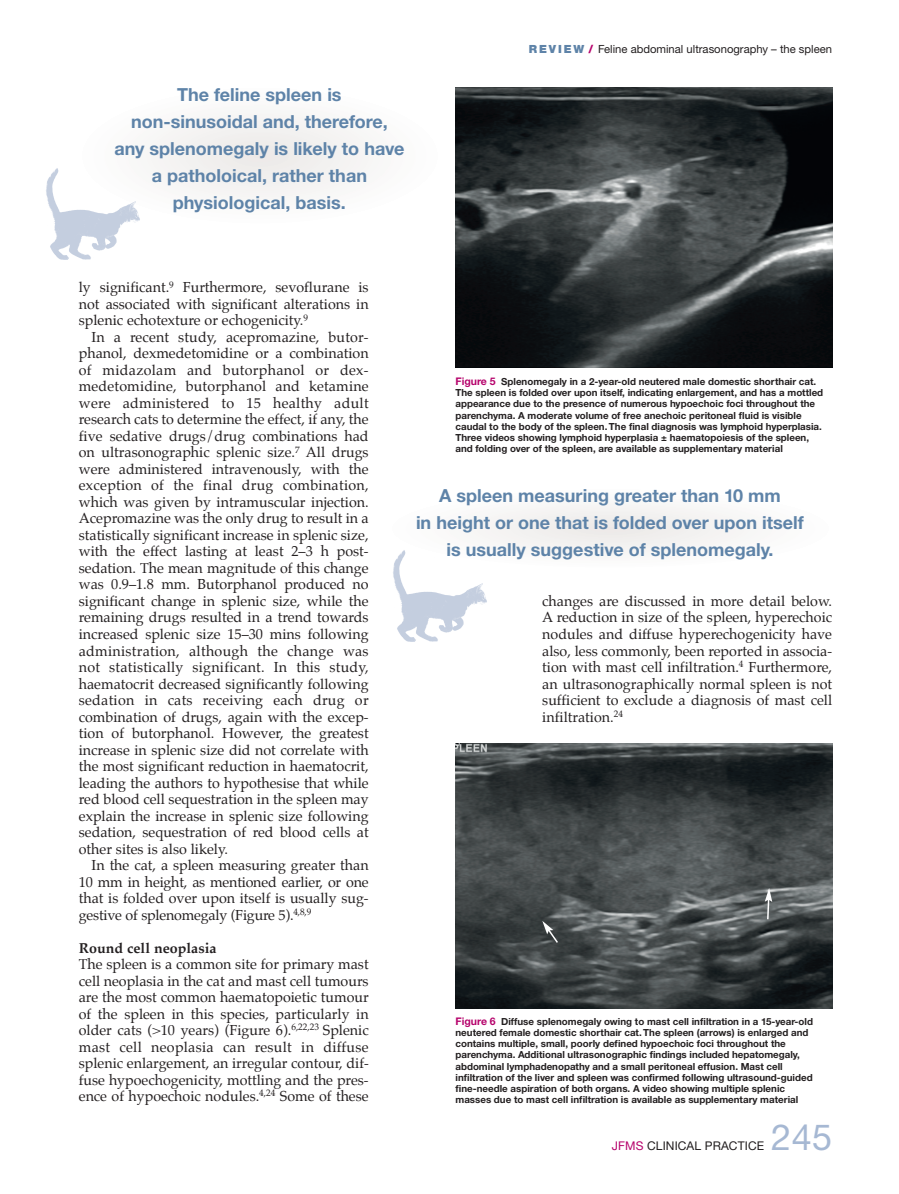
<style>
.page{position:relative;width:899px;height:1194px;background:#fff}
.page>*{position:absolute;margin:0;border:0;box-sizing:border-box;transform-origin:0 0}
.t1{font:36px "Helvetica Neue CE";color:#a6b8d3}
.t2{font:700 18px/27px "Helvetica Neue CE";color:#5e83a8;text-align:center}
.t3{font:14.25px/16.5px "Palatino";color:#231f20;text-align:justify}
.t4{font:700 14.25px "Palatino";color:#231f20}
.t5{font:12px "Helvetica Neue CE";letter-spacing:.01em;color:#231f20}
.t6{font:11.25px "Helvetica Neue CE";color:#231f20}
.t7{font:700 9.75px/11.2px "Helvetica Neue CE";color:#231f20}
.s1{font-weight:900;color:#5e83a8}
.s2{font-weight:900;color:#b6036c}
.s3{font-size:10.5px;color:#b6036c}
.s4{color:#b6036c}
</style>
<div class="page">
<img style="left:455px;top:87px;width:376px;height:280px">
<img style="left:455px;top:743px;width:376px;height:266px">
<svg style="left:542px;top:921px;width:17px;height:23px"></svg>
<svg style="left:764px;top:888px;width:8px;height:32px"></svg>
<div style="left:151px;top:114px;width:218px;height:83px;background:#f5f3f2"></div>
<img style="left:46px;top:168px;width:94px;height:92px">
<div style="left:476px;top:504px;width:269px;height:49px;background:#f5f3f2"></div>
<img style="left:393px;top:543px;width:99px;height:99px">
<p class="t2" style="left:114px;top:82px;width:291px">The feline spleen is non-sinusoidal and, therefore, any splenomegaly is likely to have a patholoical, rather than physiological, basis.</p>
<p class="t6" style="left:528px;top:45px;width:305px"><span class="s1">R E V I E W</span> <span class="s2">/</span> Feline abdominal ultrasonography – the spleen</p>
<p class="t3" style="left:79px;top:280px;width:291px">ly significant.<sup>9</sup> Furthermore, sevoflurane is not associated with significant alterations in splenic echotexture or echogenicity.<sup>9</sup></p>
<p class="t3" style="left:79px;top:330px;width:291px;text-indent:13px">In a recent study, acepromazine, butor&shy;phanol, dexmedetomidine or a combination of midazolam and butorphanol or dex - medetomidine, butorphanol and ketamine were administered to 15 healthy adult research cats to determine the effect, if any, the five sedative drugs/drug combinations had on ultrasonographic splenic size.<sup>7</sup> All drugs were administered intravenously, with the exception of the final drug combination, which was given by intramuscular injection.<br>Acepromazine was the only drug to result in a statistically significant increase in splenic size, with the effect lasting at least 2–3 h post&shy;sedation. The mean magnitude of this change was 0.9–1.8 mm. Butorphanol produced no significant change in splenic size, while the remaining drugs resulted in a trend towards increased splenic size 15–30 mins following administration, although the change was not statistically significant. In this study, haematocrit decreased significantly following sedation in cats receiving each drug or combination of drugs, again with the excep&shy;tion of butorphanol. However, the greatest increase in splenic size did not correlate with the most significant reduction in haematocrit, leading the authors to hypothesise that while red blood cell sequestration in the spleen may explain the increase in splenic size following sedation, sequestration of red blood cells at other sites is also likely.</p>
<p class="t3" style="left:79px;top:858px;width:291px;text-indent:13px">In the cat, a spleen measuring greater than 10 mm in height, as mentioned earlier, or one that is folded over upon itself is usually sug&shy;gestive of splenomegaly (Figure 5).<sup>4,8,9</sup></p>
<p class="t4" style="left:79px;top:941px;width:139px">Round cell neoplasia</p>
<p class="t3" style="left:79px;top:957px;width:291px">The spleen is a common site for primary mast cell neoplasia in the cat and mast cell tumours are the most common haematopoietic tumour of the spleen in this species, particularly in older cats (&gt;10 years) (Figure 6).<sup>6,22,23</sup> Splenic mast cell neoplasia can result in diffuse splenic enlargement, an irregular contour, dif&shy;fuse hypoechogenicity, mottling and the pres&shy;ence of hypoechoic nodules.<sup>4,24</sup> Some of these</p>
<p class="t7" style="left:455px;top:377px;width:369px"><span class="s3">Figure 5</span> Splenomegaly in a 2-year-old neutered male domestic shorthair cat.<br>The spleen is folded over upon itself, indicating enlargement, and has a mottled appearance due to the presence of numerous hypoechoic foci throughout the parenchyma. A moderate volume of free anechoic peritoneal fluid is visible caudal to the body of the spleen. The final diagnosis was lymphoid hyperplasia.<br>Three videos showing lymphoid hyperplasia ± haematopoiesis of the spleen, and folding over of the spleen, are available as supplementary material</p>
<p class="t2" style="left:416px;top:484px;width:389px">A spleen measuring greater than 10 mm<br>in height or one that is folded over upon itself is usually suggestive of splenomegaly.</p>
<p class="t3" style="left:542px;top:594px;width:291px">changes are discussed in more detail below.<br>A reduction in size of the spleen, hyperechoic nodules and diffuse hyperechogenicity have also, less commonly, been reported in associa&shy;tion with mast cell infiltration.<sup>4</sup> Furthermore, an ultrasonographically normal spleen is not sufficient to exclude a diagnosis of mast cell infiltration.<sup>24</sup></p>
<p class="t7" style="left:455px;top:1016px;width:359px"><span class="s3">Figure 6</span> Diffuse splenomegaly owing to mast cell infiltration in a 15-year-old neutered female domestic shorthair cat. The spleen (arrows) is enlarged and contains multiple, small, poorly defined hypoechoic foci throughout the parenchyma. Additional ultrasonographic findings included hepatomegaly, abdominal lymphadenopathy and a small peritoneal effusion. Mast cell infiltration of the liver and spleen was confirmed following ultrasound-guided fine-needle aspiration of both organs. A video showing multiple splenic masses due to mast cell infiltration is available as supplementary material</p>
<p class="t5" style="left:611px;top:1141px;width:154px"><span class="s4">JFMS</span> CLINICAL PRACTICE</p>
<h1 class="t1" style="left:771px;top:1123px;width:62px">245</h1>
</div>
